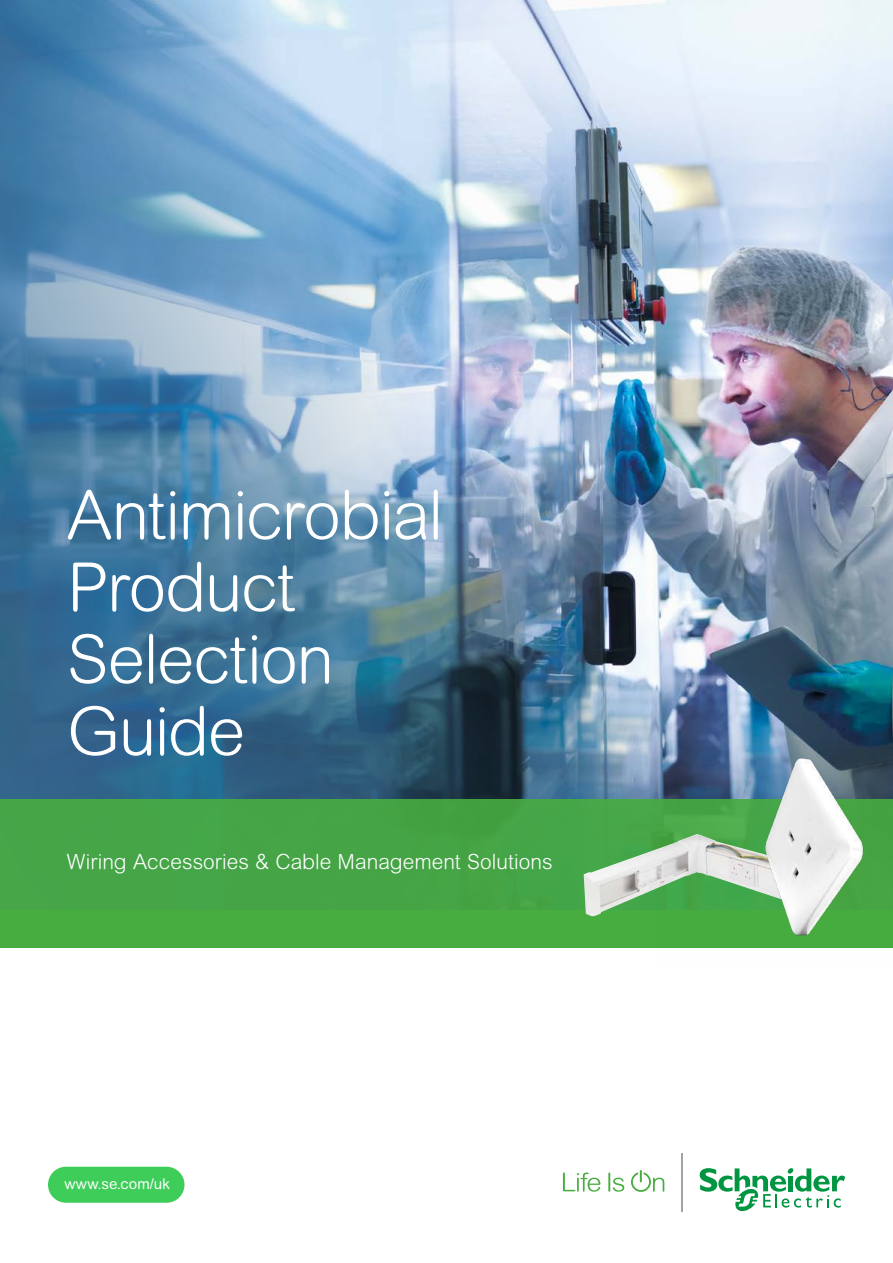
<style>
.page{position:relative;width:893px;height:1263px;background:#fff}
.page>*{position:absolute;margin:0;border:0;box-sizing:border-box;transform-origin:0 0}
.t1{font:300 67.5px/72px "Arial Rounded MT Std";letter-spacing:-.02em;color:#fff}
.t2{font:300 21px "Arial Rounded MT Std";color:#fff}
.t3{font:14.85px "Arial Rounded MT Pro";letter-spacing:-.005em;color:#fff}
</style>
<div class="page">
<img style="left:869px;top:0;width:24px;height:741px">
<img style="left:0;top:0;width:869px;height:799px">
<div style="left:0;top:910px;width:893px;height:37px;background:#48ad40"></div>
<div style="left:0;top:799px;width:893px;height:111px;background:#45a547"></div>
<svg style="left:563px;top:1172px;width:37px;height:20px"></svg>
<svg style="left:608px;top:1172px;width:16px;height:20px"></svg>
<svg style="left:631px;top:1170px;width:33px;height:22px"></svg>
<svg style="left:700px;top:1168px;width:145px;height:44px"></svg>
<hr style="left:682px;top:1153px;width:1px;height:59px;background:#9fa4a9">
<div style="left:48px;top:1167px;width:136px;height:36px;background:#3dcd58;border-radius:18px"></div>
<img style="left:584px;top:849px;width:72px;height:67px">
<img style="left:656px;top:741px;width:237px;height:207px">
<h1 class="t1" style="left:67px;top:479px;width:378px">Antimicrobial<br>Product<br>Selection<br>Guide</h1>
<p class="t2" style="left:67px;top:850px;width:487px">Wiring Accessories &amp; Cable Management Solutions</p>
<p class="t3" style="left:64px;top:1175px;width:107px">www.se.com/uk</p>
</div>
